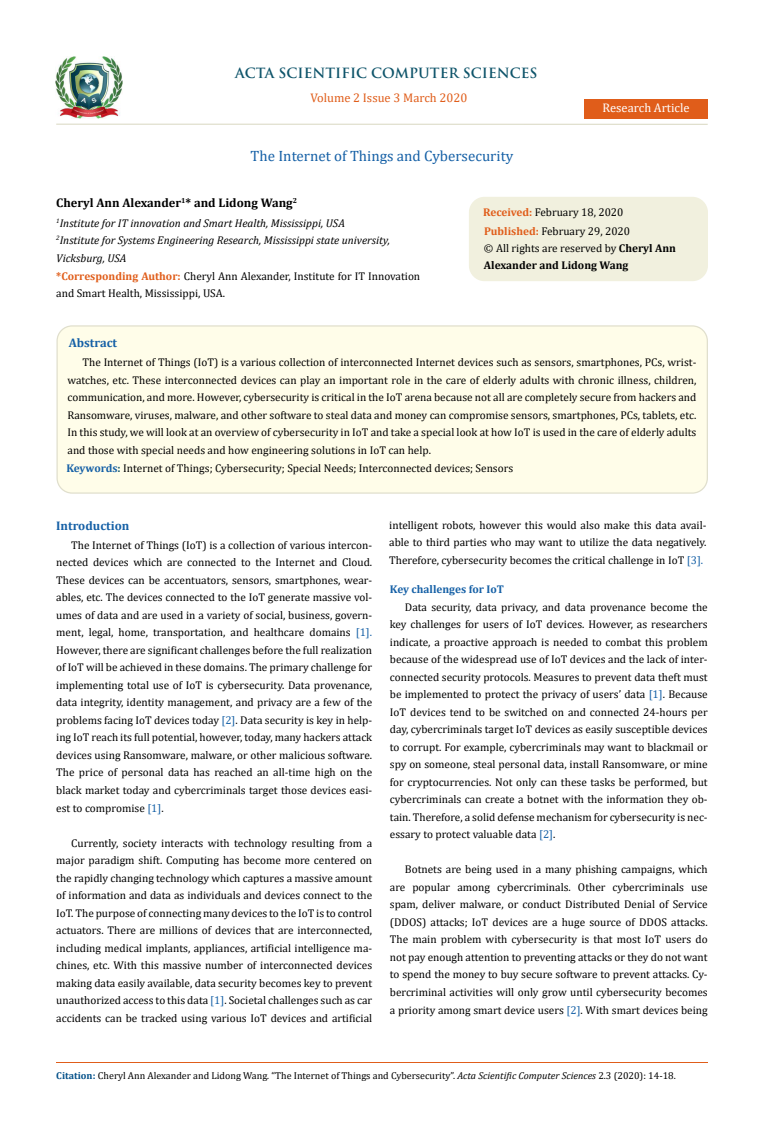
<style>
.page{position:relative;width:764px;height:1142px;background:#fff}
.page>*{position:absolute;margin:0;border:0;box-sizing:border-box;transform-origin:0 0}
.t1{font:15px "Cambria";color:#1560a6}
.t2{font:700 13.75px "Trajan Pro";color:#0e546a}
.t3{font:700 12.5px "Cambria";color:#000}
.t4{font:12.5px "Cambria";color:#e05d1a}
.t5{font:700 12.5px "Cambria";color:#1560a6}
.t6{font:12.5px "Cambria";color:#fff}
.t7{font:11.25px/17.5px "Cambria";color:#000;text-align:justify}
.t8{font:italic 11.25px/17.6px "Cambria";color:#000}
.t9{font:700 11.25px/17.5px "Cambria";color:#000}
.t10{font:700 11.25px "Cambria";color:#1560a6}
.t11{font:10px "Cambria";color:#000}
.s1{font-weight:700;font-style:normal;color:#e05d1a}
.s2{font-style:normal}
.s3{font-weight:700;color:#e05d1a}
.s4{font-weight:400}
.s5{font-weight:700;color:#1560a6}
.s6{font-weight:700;color:#0e546a}
.s7{color:#1560a6}
.s8{font-weight:700;color:#035089}
.s9{font-style:italic}
</style>
<div class="page">
<img style="left:56px;top:57px;width:66px;height:61px">
<div style="left:584px;top:99px;width:123px;height:20px;background:#e05d1a"></div>
<div style="left:469px;top:197px;width:238px;height:83px;background:#f1f0de;border-radius:15px"></div>
<div style="left:469px;top:197px;width:239px;height:84px;border:1px solid #f1f0de;border-radius:15px"></div>
<div style="left:57px;top:326px;width:650px;height:167px;background:#fffde9;border-radius:15px"></div>
<div style="left:56px;top:325px;width:652px;height:168px;border:1px solid #e0dfcd;border-radius:15px"></div>
<hr style="left:56px;top:1062px;width:651px;height:1px;background:#e05d1a">
<hr style="left:56px;top:123px;width:651px;height:2px;background:#e0dfcd">
<p class="t2" style="left:235px;top:64px;width:304px">ACTA SCIENTIFIC COMPUTER SCIENCES</p>
<p class="t4" style="left:310px;top:91px;width:158px">Volume 2 Issue 3 March 2020</p>
<p class="t6" style="left:602px;top:100px;width:89px">Research Article</p>
<h1 class="t1" style="left:251px;top:147px;width:264px">The Internet of Things and Cybersecurity</h1>
<p class="t3" style="left:56px;top:194px;width:242px">Cheryl Ann Alexander<sup>1</sup>* and Lidong Wang<sup>2</sup></p>
<p class="t8" style="left:56px;top:213px;width:365px"><sup>1</sup>Institute for IT innovation and Smart Health, Mississippi, USA<br><sup>2</sup>Institute for Systems Engineering Research, Mississippi state university, Vicksburg, USA<br><span class="s1">*Corresponding Author:</span> <span class="s2">Cheryl Ann Alexander, Institute for IT Innovation and Smart Health, Mississippi, USA.</span></p>
<p class="t7" style="left:483px;top:203px;width:142px"><span class="s3">Received:</span> February 18, 2020</p>
<p class="t9" style="left:484px;top:239px;width:193px"><span class="s4">© All rights are reserved by</span> Cheryl Ann<br>Alexander and Lidong Wang</p>
<p class="t7" style="left:484px;top:223px;width:148px"><span class="s3">Published:</span> February 29, 2020</p>
<p class="t5" style="left:69px;top:334px;width:50px">Abstract</p>
<p class="t7" style="left:67px;top:353px;width:630px;text-indent:15px">The Internet of Things (IoT) is a various collection of interconnected Internet devices such as sensors, smartphones, PCs, wrist&shy;watches, etc. These interconnected devices can play an important role in the care of elderly adults with chronic illness, children, communication, and more. However, cybersecurity is critical in the IoT arena because not all are completely secure from hackers and Ransomware, viruses, malware, and other software to steal data and money can compromise sensors, smartphones, PCs, tablets, etc.<br>In this study, we will look at an overview of cybersecurity in IoT and take a special look at how IoT is used in the care of elderly adults and those with special needs and how engineering solutions in IoT can help.</p>
<p class="t7" style="left:66px;top:459px;width:448px"><span class="s5">Keywords</span><span class="s6">:</span> Internet of Things; Cybersecurity; Special Needs; Interconnected devices; Sensors</p>
<p class="t5" style="left:56px;top:516px;width:75px">Introduction</p>
<p class="t7" style="left:56px;top:536px;width:317px;text-indent:15px">The Internet of Things (IoT) is a collection of various intercon&shy;nected devices which are connected to the Internet and Cloud.<br>These devices can be accentuators, sensors, smartphones, wear&shy;ables, etc. The devices connected to the IoT generate massive vol&shy;umes of data and are used in a variety of social, business, govern&shy;ment, legal, home, transportation, and healthcare domains <span class="s7">[1].<br></span>However, there are significant challenges before the full realization of IoT will be achieved in these domains. The primary challenge for implementing total use of IoT is cybersecurity. Data provenance, data integrity, identity management, and privacy are a few of the problems facing IoT devices today <span class="s7">[2]</span>. Data security is key in help&shy;ing IoT reach its full potential, however, today, many hackers attack devices using Ransomware, malware, or other malicious software.<br>The price of personal data has reached an all-time high on the black market today and cybercriminals target those devices easi&shy;est to compromise <span class="s7">[1]</span>.</p>
<p class="t7" style="left:56px;top:833px;width:317px;text-indent:15px">Currently, society interacts with technology resulting from a major paradigm shift. Computing has become more centered on the rapidly changing technology which captures a massive amount of information and data as individuals and devices connect to the IoT. The purpose of connecting many devices to the IoT is to control actuators. There are millions of devices that are interconnected, including medical implants, appliances, artificial intelligence ma&shy;chines, etc. With this massive number of interconnected devices making data easily available, data security becomes key to prevent unauthorized access to this data <span class="s7">[1]</span>. Societal challenges such as car accidents can be tracked using various IoT devices and artificial</p>
<p class="t7" style="left:389px;top:516px;width:319px">intelligent robots, however this would also make this data avail&shy;able to third parties who may want to utilize the data negatively.<br>Therefore, cybersecurity becomes the critical challenge in IoT <span class="s7">[3].</span></p>
<p class="t10" style="left:390px;top:580px;width:116px">Key challenges for IoT</p>
<p class="t7" style="left:390px;top:598px;width:319px;text-indent:15px">Data security, data privacy, and data provenance become the key challenges for users of IoT devices. However, as researchers indicate, a proactive approach is needed to combat this problem because of the widespread use of IoT devices and the lack of inter&shy;connected security protocols. Measures to prevent data theft must be implemented to protect the privacy of users’ data <span class="s7">[1]</span>. Because IoT devices tend to be switched on and connected 24-hours per day, cybercriminals target IoT devices as easily susceptible devices to corrupt. For example, cybercriminals may want to blackmail or spy on someone, steal personal data, install Ransomware, or mine for cryptocurrencies. Not only can these tasks be performed, but cybercriminals can create a botnet with the information they ob&shy;tain. Therefore, a solid defense mechanism for cybersecurity is nec&shy;essary to protect valuable data <span class="s7">[2]</span>.</p>
<p class="t7" style="left:390px;top:860px;width:319px;text-indent:15px">Botnets are being used in a many phishing campaigns, which are popular among cybercriminals. Other cybercriminals use spam, deliver malware, or conduct Distributed Denial of Service (DDOS) attacks; IoT devices are a huge source of DDOS attacks.<br>The main problem with cybersecurity is that most IoT users do not pay enough attention to preventing attacks or they do not want to spend the money to buy secure software to prevent attacks. Cy&shy;bercriminal activities will only grow until cybersecurity becomes a priority among smart device users <span class="s7">[2]</span>. With smart devices being</p>
<p class="t11" style="left:56px;top:1069px;width:621px"><span class="s8">Citation:</span> Cheryl Ann Alexander and Lidong Wang<span class="s9">.</span> “The Internet of Things and Cybersecurity”. <span class="s9">Acta Scientific Computer Sciences</span> 2.3 (2020): 14-18.</p>
</div>
